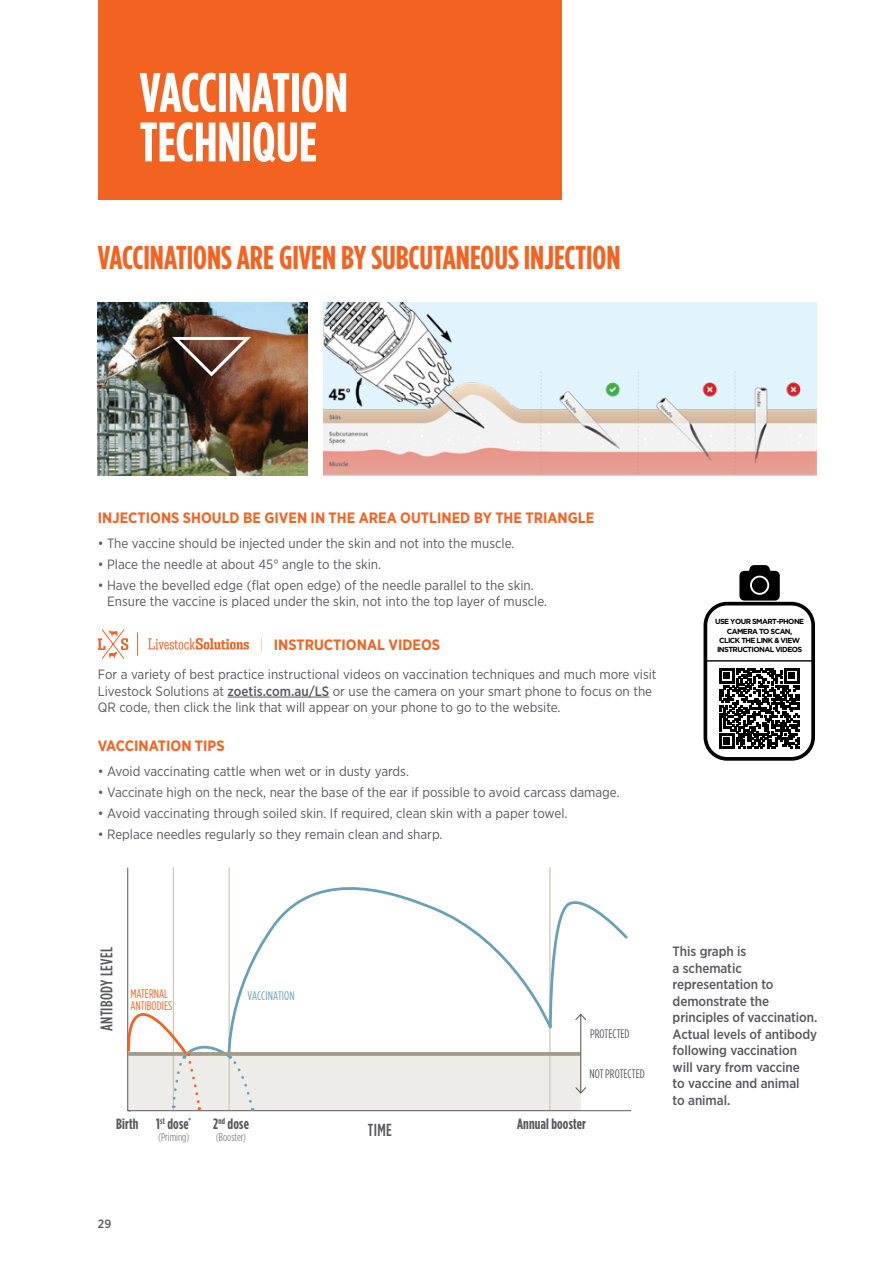
<style>
.page{position:relative;width:893px;height:1263px;background:#fff}
.page>*{position:absolute;margin:0;border:0;box-sizing:border-box;transform-origin:0 0}
.t1{font:700 55.5px/49.5px "Gotham Condensed";color:#fff}
.t2{font:700 33px "Gotham Condensed";color:#f26322}
.t3{font:500 17.4px "Gotham Condensed";color:#58595b}
.t4{font:500 16.95px "Gotham Condensed";letter-spacing:.02em;color:#58595b}
.t5{font:700 15px "Gotham Narrow";color:#f26322}
.t6{font:700 14.85px "Gotham Condensed";letter-spacing:.01em;color:#58595b}
.t7{font:13.5px/16.5px "Gotham Narrow";color:#58595b}
.t8{font:500 13.5px/16.5px "Gotham Narrow";letter-spacing:-.005em;color:#58595b}
.t9{font:12.45px "Gotham Condensed";letter-spacing:.005em;color:#58595b}
.t10{font:12.45px/11.6px "Gotham Condensed";letter-spacing:.005em;color:#f26322}
.t11{font:12.45px "Gotham Condensed";letter-spacing:.005em;color:#66a1b6}
.t12{font:500 12px "Gotham Narrow";color:#58595b}
.t13{font:300 11.25px "Gotham Condensed";letter-spacing:.005em;color:#58595b}
.t14{font:700 7.35px/9.3px "Gotham HTF";letter-spacing:-.075em;color:#000;text-align:center}
.s1{font-weight:100}
.s2{font-weight:500}
</style>
<div class="page">
<div style="left:98px;top:0;width:463px;height:200px;background:#f26322"></div>
<hr style="left:228px;top:697px;width:101px;height:1px;background:#58595b">
<svg style="left:127px;top:867px;width:505px;height:244px"></svg>
<svg style="left:181px;top:867px;width:448px;height:194px"></svg>
<svg style="left:202px;top:1052px;width:378px;height:4px;fill:#a49c88"></svg>
<svg style="left:127px;top:967px;width:75px;height:144px"></svg>
<hr style="left:580px;top:1014px;width:1px;height:40px;background:#58595b">
<svg style="left:574px;top:1013px;width:13px;height:8px"></svg>
<hr style="left:580px;top:1054px;width:1px;height:39px;background:#58595b">
<svg style="left:574px;top:1086px;width:13px;height:8px"></svg>
<svg style="left:229px;top:1056px;width:25px;height:55px"></svg>
<img style="left:98px;top:302px;width:209px;height:173px">
<svg style="left:168px;top:334px;width:84px;height:45px"></svg>
<svg style="left:148px;top:638px;width:101px;height:11px"></svg>
<svg style="left:98px;top:629px;width:30px;height:30px"></svg>
<svg style="left:137px;top:632px;width:1px;height:24px"></svg>
<div style="left:703px;top:602px;width:112px;height:159px;border:4px solid #000;border-radius:22px"></div>
<hr style="left:705px;top:660px;width:108px;height:1px;background:#000">
<svg style="left:739px;top:565px;width:41px;height:36px"></svg>
<div style="left:752px;top:577px;width:15px;height:16px;background:#000;border-radius:50%"></div>
<svg style="left:719px;top:668px;width:81px;height:80px"></svg>
<img style="left:323px;top:302px;width:493px;height:173px">
<p class="t1" style="left:140px;top:67px;width:210px">VACCINATION<br>TECHNIQUE</p>
<p class="t2" style="left:98px;top:238px;width:524px">VACCINATIONS ARE GIVEN BY SUBCUTANEOUS INJECTION</p>
<p class="t5" style="left:98px;top:508px;width:498px">INJECTIONS SHOULD BE GIVEN IN THE AREA OUTLINED BY THE TRIANGLE</p>
<p class="t7" style="left:98px;top:535px;width:418px">• The vaccine should be injected under the skin and not into the muscle.</p>
<p class="t7" style="left:98px;top:556px;width:285px">• Place the needle at about 45° angle to the skin.</p>
<p class="t7" style="left:107px;top:576px;width:442px;text-indent:-9px">• Have the bevelled edge (flat open edge) of the needle parallel to the skin.<br>Ensure the vaccine is placed under the skin, not into the top layer of muscle.</p>
<p class="t5" style="left:260px;top:635px;width:182px"><span class="s1">|</span> INSTRUCTIONAL VIDEOS</p>
<p class="t7" style="left:98px;top:666px;width:560px">For a variety of best practice instructional videos on vaccination techniques and much more visit<br>Livestock Solutions at <span class="s2">zoetis.com.au/LS</span> or use the camera on your smart phone to focus on the<br>QR code, then click the link that will appear on your phone to go to the website.</p>
<p class="t5" style="left:98px;top:736px;width:128px">VACCINATION TIPS</p>
<p class="t7" style="left:98px;top:763px;width:313px">• Avoid vaccinating cattle when wet or in dusty yards.</p>
<p class="t7" style="left:98px;top:784px;width:523px">• Vaccinate high on the neck, near the base of the ear if possible to avoid carcass damage.</p>
<p class="t7" style="left:98px;top:804px;width:471px">• Avoid vaccinating through soiled skin. If required, clean skin with a paper towel.</p>
<p class="t7" style="left:98px;top:825px;width:346px">• Replace needles regularly so they remain clean and sharp.</p>
<p class="t14" style="left:715px;top:617px;width:91px">USE YOUR SMART-PHONE<br>CAMERA TO SCAN,<br>CLICK THE LINK &amp; VIEW<br>INSTRUCTIONAL VIDEOS</p>
<p class="t4" style="left:97px;top:1031px;width:85px;rotate:-90deg">ANTIBODY LEVEL</p>
<p class="t10" style="left:130px;top:988px;width:43px">MATERNAL<br>ANTIBODIES</p>
<p class="t11" style="left:248px;top:988px;width:49px">VACCINATION</p>
<p class="t6" style="left:116px;top:1115px;width:24px">Birth</p>
<p class="t6" style="left:156px;top:1115px;width:36px">1<sup>st</sup> dose<sup>*</sup></p>
<p class="t13" style="left:158px;top:1130px;width:32px">(Priming)</p>
<p class="t6" style="left:213px;top:1115px;width:37px">2<sup>nd</sup> dose</p>
<p class="t13" style="left:216px;top:1130px;width:31px">(Booster)</p>
<p class="t12" style="left:98px;top:1216px;width:15px">29</p>
<p class="t3" style="left:368px;top:1119px;width:25px">TIME</p>
<p class="t9" style="left:590px;top:1026px;width:41px">PROTECTED</p>
<p class="t9" style="left:589px;top:1065px;width:57px">NOT PROTECTED</p>
<p class="t6" style="left:517px;top:1115px;width:70px">Annual booster</p>
<p class="t8" style="left:673px;top:943px;width:146px">This graph is<br>a schematic representation to demonstrate the principles of vaccination.<br>Actual levels of antibody following vaccination will vary from vaccine<br>to vaccine and animal<br>to animal.</p>
</div>
